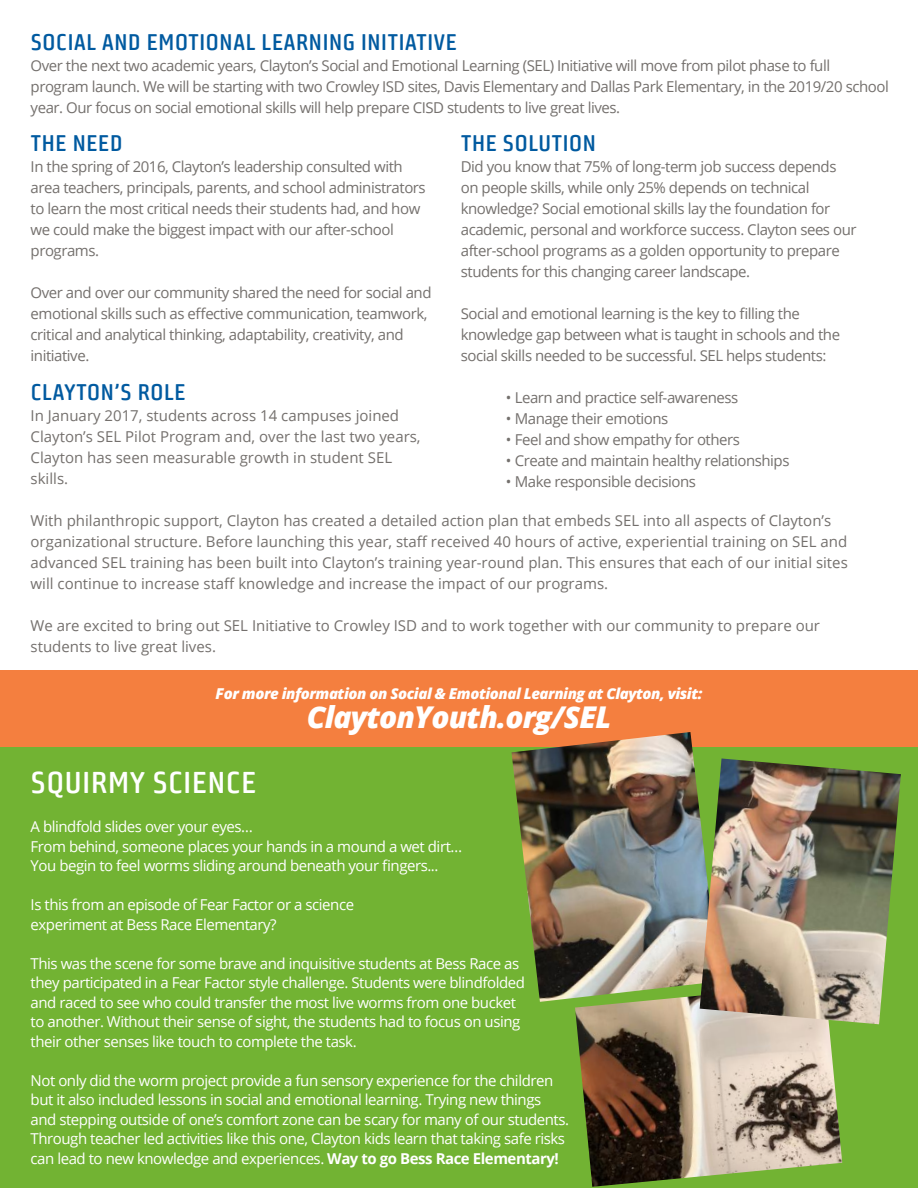
<style>
.page{position:relative;width:918px;height:1188px;background:#fff}
.page>*{position:absolute;margin:0;border:0;box-sizing:border-box;transform-origin:0 0}
.t1{font:italic 800 30px "Open Sans";letter-spacing:-.03em;color:#fff}
.t2{font:600 30px "Bunuelo Clean Pro";letter-spacing:.03em;color:#fff}
.t3{font:600 22.5px "Bunuelo Clean Pro";letter-spacing:.03em;color:#005aa0}
.t4{font:15px/21px "Open Sans";letter-spacing:-.03em;color:#74706d}
.t5{font:15px/19.5px "Open Sans";letter-spacing:-.03em;color:#fff}
.t6{font:15px/21px "Open Sans";color:#74706d}
.t7{font:italic 800 15px "Open Sans";letter-spacing:-.03em;color:#fff}
.s1{font-weight:700}
</style>
<div class="page">
<div style="left:0;top:670px;width:918px;height:93px;background:#f47f3f"></div>
<div style="left:0;top:747px;width:918px;height:441px;background:#72b333"></div>
<img style="left:575px;top:1002px;width:267px;height:185px">
<img style="left:512px;top:732px;width:188px;height:270px">
<img style="left:700px;top:758px;width:201px;height:266px">
<h2 class="t3" style="left:31px;top:29px;width:428px">SOCIAL AND EMOTIONAL LEARNING INITIATIVE</h2>
<p class="t4" style="left:31px;top:55px;width:860px">Over the next two academic years, Clayton’s Social and Emotional Learning (SEL) Initiative will move from pilot phase to full program launch. We will be starting with two Crowley ISD sites, Davis Elementary and Dallas Park Elementary, in the 2019/20 school year. Our focus on social emotional skills will help prepare CISD students to live great lives.</p>
<h2 class="t3" style="left:31px;top:130px;width:93px">THE NEED</h2>
<p class="t4" style="left:31px;top:156px;width:397px">In the spring of 2016, Clayton’s leadership consulted with area teachers, principals, parents, and school administrators to learn the most critical needs their students had, and how we could make the biggest impact with our after-school programs.</p>
<p class="t4" style="left:31px;top:282px;width:402px">Over and over our community shared the need for social and emotional skills such as effective communication, teamwork, critical and analytical thinking, adaptability, creativity, and initiative.</p>
<h2 class="t3" style="left:31px;top:378px;width:156px">CLAYTON’S ROLE</h2>
<p class="t6" style="left:31px;top:405px;width:392px">In January 2017, students across 14 campuses joined Clayton’s SEL Pilot Program and, over the last two years, Clayton has seen measurable growth in student SEL skills.</p>
<p class="t6" style="left:31px;top:510px;width:819px">With philanthropic support, Clayton has created a detailed action plan that embeds SEL into all aspects of Clayton’s organizational structure. Before launching this year, staff received 40 hours of active, experiential training on SEL and advanced SEL training has been built into Clayton’s training year-round plan. This ensures that each of our initial sites will continue to increase staff knowledge and increase the impact of our programs.</p>
<p class="t6" style="left:31px;top:615px;width:791px">We are excited to bring out SEL Initiative to Crowley ISD and to work together with our community to prepare our students to live great lives.</p>
<h2 class="t3" style="left:461px;top:130px;width:136px">THE SOLUTION</h2>
<p class="t4" style="left:461px;top:156px;width:397px">Did you know that 75% of long-term job success depends on people skills, while only 25% depends on technical knowledge? Social emotional skills lay the foundation for academic, personal and workforce success. Clayton sees our after-school programs as a golden opportunity to prepare students for this changing career landscape.</p>
<p class="t4" style="left:461px;top:303px;width:381px">Social and emotional learning is the key to filling the knowledge gap between what is taught in schools and the social skills needed to be successful. SEL helps students:</p>
<p class="t4" style="left:506px;top:387px;width:234px">• Learn and practice self-awareness</p>
<p class="t4" style="left:506px;top:408px;width:164px">• Manage their emotions</p>
<p class="t4" style="left:506px;top:429px;width:236px">• Feel and show empathy for others</p>
<p class="t4" style="left:506px;top:450px;width:285px">• Create and maintain healthy relationships</p>
<p class="t4" style="left:506px;top:471px;width:192px">• Make responsible decisions</p>
<p class="t7" style="left:216px;top:682px;width:488px">For more information on Social &amp; Emotional Learning at Clayton, visit:</p>
<h1 class="t1" style="left:307px;top:694px;width:306px">ClaytonYouth.org/SEL</h1>
<h1 class="t2" style="left:31px;top:764px;width:227px">SQUIRMY SCIENCE</h1>
<p class="t5" style="left:31px;top:817px;width:433px">A blindfold slides over your eyes…<br>From behind, someone places your hands in a mound a wet dirt…<br>You begin to feel worms sliding around beneath your fingers...</p>
<p class="t5" style="left:31px;top:895px;width:325px">Is this from an episode of Fear Factor or a science experiment at Bess Race Elementary?</p>
<p class="t5" style="left:31px;top:953px;width:496px">This was the scene for some brave and inquisitive students at Bess Race as they participated in a Fear Factor style challenge. Students were blindfolded and raced to see who could transfer the most live worms from one bucket to another. Without their sense of sight, the students had to focus on using their other senses like touch to complete the task.</p>
<p class="t5" style="left:31px;top:1070px;width:540px">Not only did the worm project provide a fun sensory experience for the children but it also included lessons in social and emotional learning. Trying new things and stepping outside of one’s comfort zone can be scary for many of our students.<br>Through teacher led activities like this one, Clayton kids learn that taking safe risks can lead to new knowledge and experiences. <span class="s1">Way to go Bess Race Elementary!</span></p>
</div>
